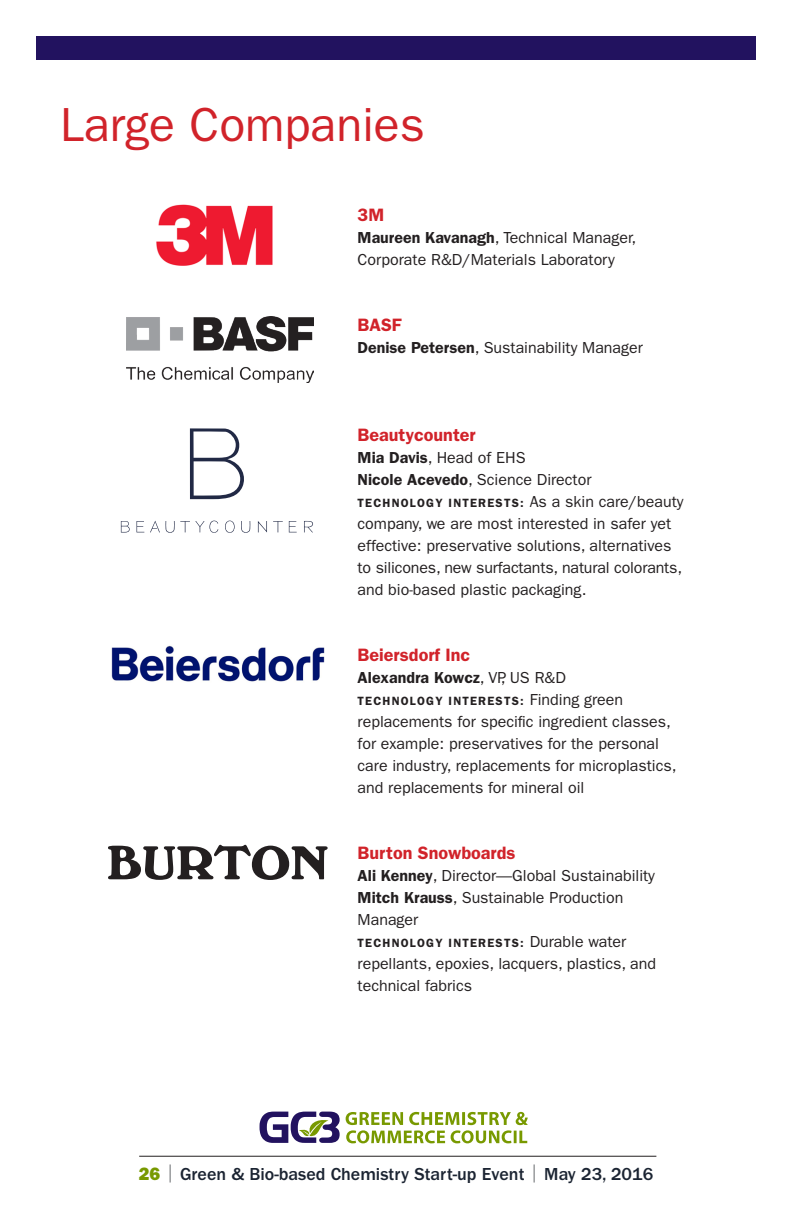
<style>
.page{position:relative;width:792px;height:1224px;background:#fff}
.page>*{position:absolute;margin:0;border:0;box-sizing:border-box;transform-origin:0 0}
.t1{font:48px "ITC Franklin Gothic Std";color:#d1232a}
.t2{font:500 18px "ITC Franklin Gothic Std";color:#1b2432}
.t3{font:600 18px "ITC Franklin Gothic Std";color:#d1232a}
.t4{font:16px/22px "ITC Franklin Gothic Std";color:#231f20}
.t5{font:600 16px "ITC Franklin Gothic Std";color:#231f20}
.t6{font:600 12px "ITC Franklin Gothic Std";letter-spacing:.1em;color:#231f20}
.s1{font-weight:600}
.s2{font-weight:400;font-size:16px}
.s3{font-weight:400}
.s4{font-family:"ITC Franklin Gothic Std Hvy";font-weight:400;color:#789900}
.s5{font-weight:400;font-stretch:condensed;color:#808285}
</style>
<div class="page">
<svg style="left:260px;top:1112px;width:80px;height:31px"></svg>
<svg style="left:346px;top:1112px;width:182px;height:31px"></svg>
<hr style="left:139px;top:1156px;width:517px;height:1px;background:#231f20">
<img style="left:127px;top:316px;width:187px;height:67px">
<img style="left:111px;top:645px;width:214px;height:37px">
<img style="left:156px;top:204px;width:117px;height:61px">
<svg style="left:108px;top:845px;width:220px;height:35px"></svg>
<div style="left:36px;top:36px;width:720px;height:24px;background:#22125f"></div>
<svg style="left:121px;top:521px;width:9px;height:12px"></svg>
<svg style="left:137px;top:521px;width:7px;height:11px"></svg>
<svg style="left:304px;top:521px;width:9px;height:11px"></svg>
<svg style="left:289px;top:521px;width:8px;height:11px"></svg>
<svg style="left:258px;top:521px;width:9px;height:11px"></svg>
<svg style="left:273px;top:521px;width:10px;height:11px"></svg>
<svg style="left:241px;top:521px;width:9px;height:12px"></svg>
<svg style="left:150px;top:520px;width:68px;height:13px"></svg>
<svg style="left:225px;top:521px;width:10px;height:12px"></svg>
<svg style="left:190px;top:428px;width:54px;height:71px"></svg>
<p class="t1" style="left:60px;top:97px;width:366px">Large Companies</p>
<p class="t3" style="left:358px;top:204px;width:28px">3M</p>
<p class="t4" style="left:358px;top:226px;width:280px"><span class="s1">Maureen Kavanagh</span>, Technical Manager,<br>Corporate R&amp;D/Materials Laboratory</p>
<p class="t3" style="left:358px;top:314px;width:45px">BASF</p>
<p class="t4" style="left:358px;top:336px;width:287px"><span class="s1">Denise Petersen</span>, Sustainability Manager</p>
<p class="t3" style="left:358px;top:424px;width:120px">Beautycounter</p>
<p class="t4" style="left:358px;top:446px;width:170px"><span class="s1">Mia Davis</span>, Head of EHS</p>
<p class="t4" style="left:358px;top:468px;width:235px"><span class="s1">Nicole Acevedo</span>, Science Director</p>
<p class="t6" style="left:358px;top:495px;width:327px">TECHNOLOGY INTERESTS: <span class="s2">As a skin care/beauty</span></p>
<p class="t4" style="left:358px;top:512px;width:326px">company, we are most interested in safer yet effective: preservative solutions, alternatives to silicones, new surfactants, natural colorants, and bio-based plastic packaging.</p>
<p class="t3" style="left:358px;top:644px;width:114px">Beiersdorf Inc</p>
<p class="t5" style="left:358px;top:668px;width:210px">Alexandra Kowcz<span class="s3">, VP, US R&amp;D</span></p>
<p class="t6" style="left:358px;top:693px;width:267px">TECHNOLOGY INTERESTS: <span class="s2">Finding green</span></p>
<p class="t4" style="left:358px;top:710px;width:320px">replacements for specific ingredient classes, for example: preservatives for the personal care industry, replacements for microplastics, and replacements for mineral oil</p>
<p class="t3" style="left:358px;top:842px;width:159px">Burton Snowboards</p>
<p class="t4" style="left:358px;top:864px;width:299px"><span class="s1">Ali Kenney</span>, Director—Global Sustainability</p>
<p class="t4" style="left:358px;top:886px;width:267px"><span class="s1">Mitch Krauss</span>, Sustainable Production<br>Manager</p>
<p class="t6" style="left:358px;top:935px;width:270px">TECHNOLOGY INTERESTS: <span class="s2">Durable water</span></p>
<p class="t4" style="left:358px;top:952px;width:300px">repellants, epoxies, lacquers, plastics, and technical fabrics</p>
<p class="t2" style="left:139px;top:1164px;width:516px"><span class="s4">26</span> <span class="s5">|</span> Green &amp; Bio-based Chemistry Start-up Event <span class="s5">|</span> May 23, 2016</p>
</div>
